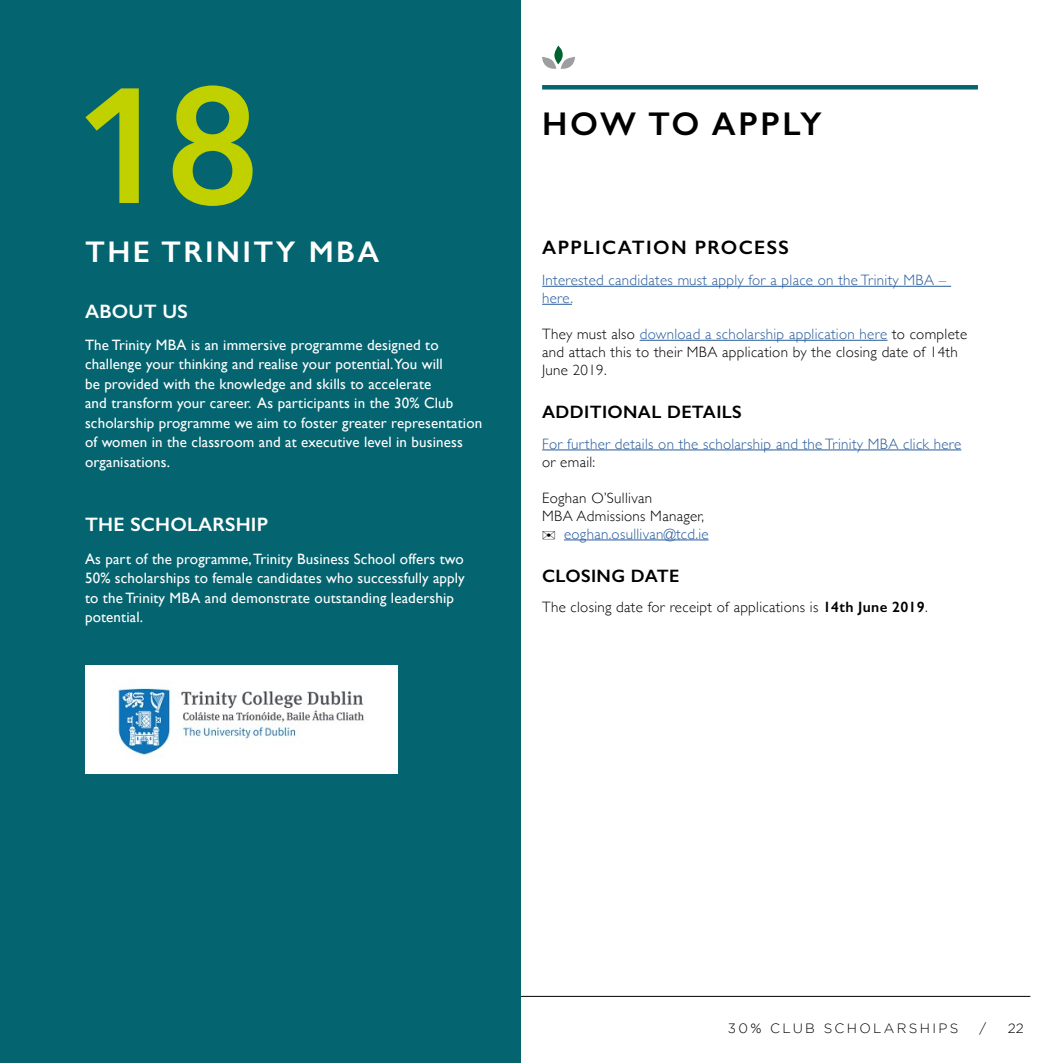
<style>
.page{position:relative;width:1063px;height:1063px;background:#fff}
.page>*{position:absolute;margin:0;border:0;box-sizing:border-box;transform-origin:0 0}
.t1{font:600 161.85px "Avenir Next";color:#c1d100}
.t2{font:600 33px "Gill Sans";letter-spacing:.08em;color:#000}
.t3{font:600 30px "Gill Sans";letter-spacing:.08em;color:#fff}
.t4{font:600 19.5px "Gill Sans";letter-spacing:.01em;color:#fff}
.t5{font:600 19.5px "Gill Sans";letter-spacing:.07em;color:#000}
.t6{font:600 18px "Gill Sans";letter-spacing:.02em;color:#000}
.t7{font:15px/19.5px "Gill Sans";letter-spacing:.01em;color:#fff}
.t8{font:300 15px/18px "Gill Sans";letter-spacing:.02em;color:#000}
.t9{font:300 15px/18px "Gill Sans";letter-spacing:.02em;color:#275b9b}
.t10{font:300 13.5px "Gotham";letter-spacing:.17em;color:#000}
.s1{color:#275b9b}
.s2{font-weight:600}
</style>
<div class="page">
<hr style="left:0;top:996px;width:1030px;height:1px;background:#000">
<hr style="left:542px;top:286px;width:409px;height:1px;background:#275b9b">
<hr style="left:542px;top:304px;width:30px;height:1px;background:#275b9b">
<hr style="left:640px;top:340px;width:248px;height:1px;background:#275b9b">
<hr style="left:542px;top:450px;width:419px;height:1px;background:#275b9b">
<hr style="left:564px;top:540px;width:145px;height:1px;background:#275b9b">
<div style="left:542px;top:85px;width:436px;height:5px;background:#046470"></div>
<svg style="left:542px;top:46px;width:33px;height:23px"></svg>
<div style="left:0;top:0;width:521px;height:1063px;background:#046470"></div>
<img style="left:85px;top:665px;width:312px;height:108px">
<h1 class="t1" style="left:74px;top:8px;width:189px">18</h1>
<h3 class="t3" style="left:85px;top:234px;width:296px">THE TRINITY MBA</h3>
<h3 class="t4" style="left:85px;top:299px;width:104px">ABOUT US</h3>
<p class="t7" style="left:85px;top:335px;width:399px">The Trinity MBA is an immersive programme designed to challenge your thinking and realise your potential.You will<br>be provided with the knowledge and skills to accelerate<br>and transform your career. As participants in the 30% Club scholarship programme we aim to foster greater representation of women in the classroom and at executive level in business organisations.</p>
<h3 class="t4" style="left:85px;top:513px;width:185px">THE SCHOLARSHIP</h3>
<p class="t7" style="left:85px;top:549px;width:381px">As part of the programme, Trinity Business School offers two 50% scholarships to female candidates who successfully apply to the Trinity MBA and demonstrate outstanding leadership potential.</p>
<h2 class="t2" style="left:542px;top:104px;width:281px">HOW TO APPLY</h2>
<h3 class="t5" style="left:542px;top:236px;width:248px">APPLICATION PROCESS</h3>
<p class="t9" style="left:542px;top:271px;width:406px">Interested candidates must apply for a place on the Trinity MBA – here.</p>
<p class="t8" style="left:542px;top:325px;width:427px">They must also <span class="s1">download a scholarship application here</span> to complete and attach this to their MBA application by the closing date of 14th<br>June 2019.</p>
<p class="t6" style="left:542px;top:401px;width:201px">ADDITIONAL DETAILS</p>
<p class="t9" style="left:542px;top:434px;width:421px">For further details on the scholarship and the Trinity MBA click here</p>
<p class="t8" style="left:542px;top:452px;width:55px">or email:</p>
<p class="t8" style="left:542px;top:488px;width:168px">Eoghan O’Sullivan<br>MBA Admissions Manager, ✉ <span class="s1">eoghan.osullivan@tcd.ie</span></p>
<p class="t6" style="left:542px;top:565px;width:139px">CLOSING DATE</p>
<p class="t8" style="left:542px;top:598px;width:387px">The closing date for receipt of applications is <span class="s2">14th June 2019</span>.</p>
<p class="t10" style="left:728px;top:1021px;width:232px">30% CLUB SCHOLARSHIPS</p>
<p class="t10" style="left:980px;top:1021px;width:8px">/</p>
<p class="t10" style="left:1008px;top:1021px;width:17px">22</p>
</div>
